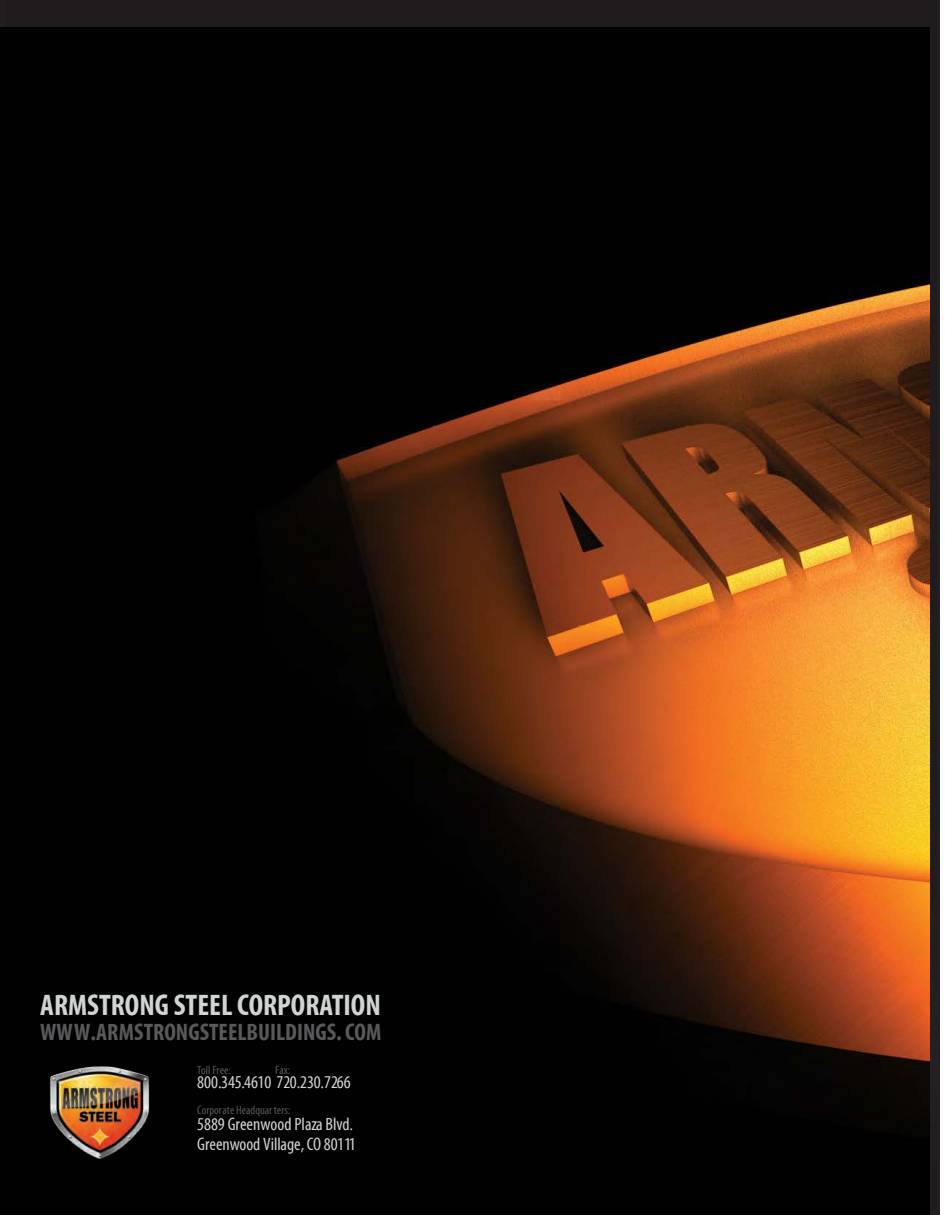
<style>
.page{position:relative;width:945px;height:1215px;background:#fff}
.page>*{position:absolute;margin:0;border:0;box-sizing:border-box;transform-origin:0 0}
.t1{font:700 condensed 30px "Myriad Pro";color:#d1d4d4}
.t2{font:700 condensed 24px "Myriad Pro";color:#59595c}
.t3{font:condensed 18px/19.5px "Myriad Pro";color:#d1d4d4}
.t4{font:condensed 12px "Myriad Pro";color:#59595c}
</style>
<div class="page">
<div style="left:5px;top:0;width:932px;height:1209px;background:#201c1d"></div>
<img style="left:0;top:27px;width:929px;height:1188px">
<img style="left:47px;top:1062px;width:107px;height:102px">
<h1 class="t1" style="left:40px;top:986px;width:342px">ARMSTRONG STEEL CORPORATION</h1>
<h2 class="t2" style="left:40px;top:1017px;width:343px">WWW.ARMSTRONGSTEELBUILDINGS. COM</h2>
<p class="t4" style="left:197px;top:1063px;width:35px">Toll Free:</p>
<p class="t4" style="left:197px;top:1102px;width:95px">Corporate Headquar ters:</p>
<p class="t4" style="left:275px;top:1063px;width:16px">Fax:</p>
<p class="t3" style="left:197px;top:1072px;width:155px">800.345.4610 720.230.7266</p>
<p class="t3" style="left:197px;top:1115px;width:160px">5889 Greenwood Plaza Blvd.<br>Greenwood Village, CO 80111</p>
</div>
